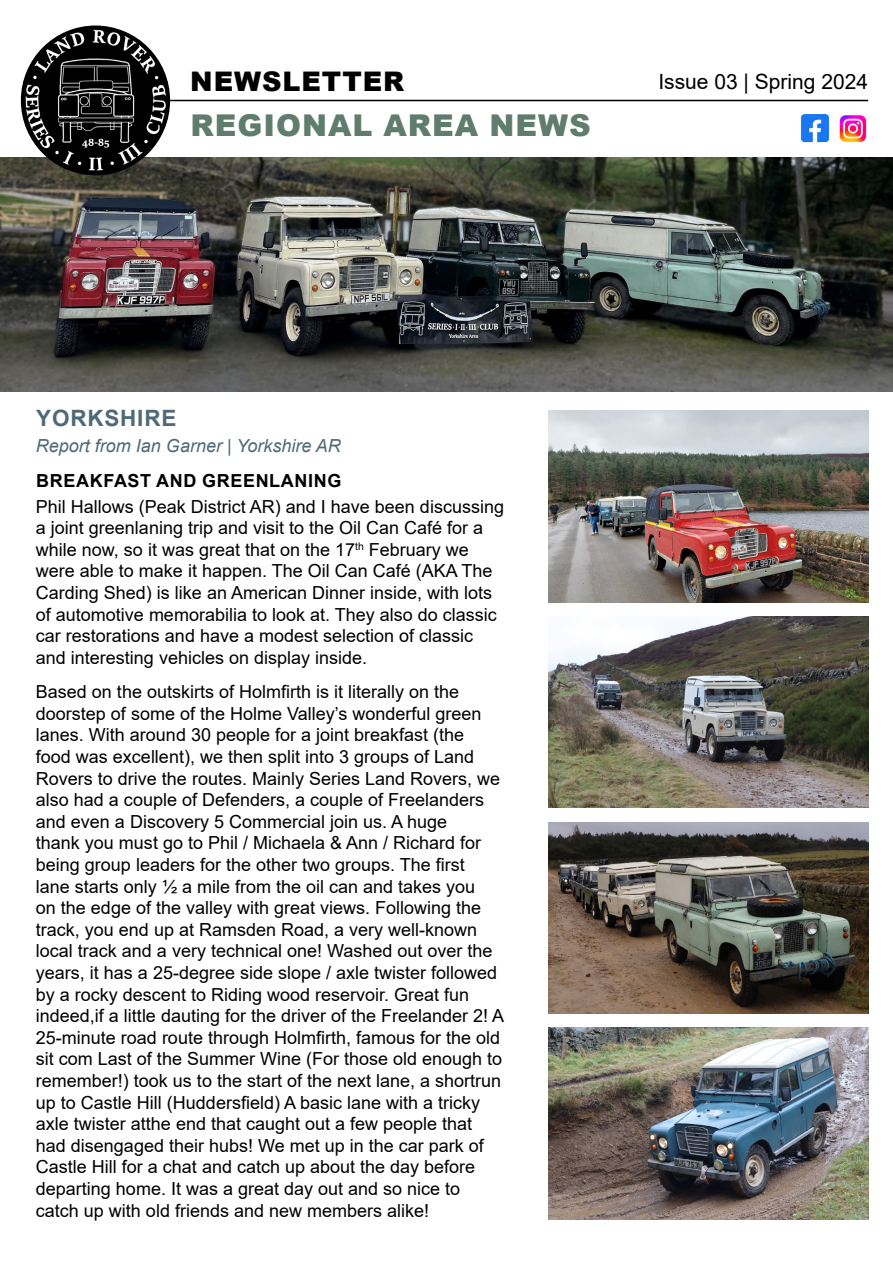
<style>
.page{position:relative;width:893px;height:1263px;background:#fff}
.page>*{position:absolute;margin:0;border:0;box-sizing:border-box;transform-origin:0 0}
.t1{font:900 30px "Arial";letter-spacing:.035em;color:#607c6d}
.t2{font:900 27px "Arial";letter-spacing:.035em;color:#000}
.t3{font:700 22.5px "Arial";letter-spacing:.035em;color:#4e6a76}
.t4{font:21px "Arial";color:#000}
.t5{font:18px/21.6px "Arial";color:#000}
.t6{font:italic 18px "Arial";color:#4e6a76}
.t7{font:700 18px "Arial";letter-spacing:.035em;color:#000}
</style>
<div class="page">
<img style="left:0;top:157px;width:893px;height:234px">
<hr style="left:170px;top:100px;width:698px;height:1px;background:#000">
<img style="left:801px;top:114px;width:28px;height:29px">
<img style="left:839px;top:114px;width:28px;height:28px">
<img style="left:21px;top:26px;width:149px;height:149px;border-radius:75px">
<img style="left:549px;top:822px;width:319px;height:192px">
<img style="left:549px;top:410px;width:319px;height:192px">
<img style="left:549px;top:616px;width:319px;height:192px">
<img style="left:549px;top:1028px;width:319px;height:191px">
<h2 class="t2" style="left:190px;top:62px;width:215px">NEWSLETTER</h2>
<p class="t4" style="left:658px;top:67px;width:211px">Issue 03 | Spring 2024</p>
<h1 class="t1" style="left:190px;top:103px;width:402px">REGIONAL AREA NEWS</h1>
<p class="t3" style="left:36px;top:403px;width:142px">YORKSHIRE</p>
<p class="t6" style="left:36px;top:434px;width:306px">Report from Ian Garner | Yorkshire AR</p>
<p class="t7" style="left:36px;top:468px;width:307px">BREAKFAST AND GREENLANING</p>
<p class="t5" style="left:36px;top:495px;width:470px">Phil Hallows (Peak District AR) and I have been discussing a joint greenlaning trip and visit to the Oil Can Café for a while now, so it was great that on the 17<sup>th</sup> February we were able to make it happen. The Oil Can Café (AKA The Carding Shed) is like an American Dinner inside, with lots of automotive memorabilia to look at. They also do classic car restorations and have a modest selection of classic and interesting vehicles on display inside.</p>
<p class="t5" style="left:36px;top:681px;width:470px">Based on the outskirts of Holmfirth is it literally on the doorstep of some of the Holme Valley’s wonderful green lanes. With around 30 people for a joint breakfast (the<br>food was excellent), we then split into 3 groups of Land Rovers to drive the routes. Mainly Series Land Rovers, we also had a couple of Defenders, a couple of Freelanders and even a Discovery 5 Commercial join us. A huge<br>thank you must go to Phil / Michaela &amp; Ann / Richard for being group leaders for the other two groups. The first<br>lane starts only ½ a mile from the oil can and takes you<br>on the edge of the valley with great views. Following the track, you end up at Ramsden Road, a very well-known local track and a very technical one! Washed out over the years, it has a 25-degree side slope / axle twister followed by a rocky descent to Riding wood reservoir. Great fun indeed,if a little dauting for the driver of the Freelander 2! A 25-minute road route through Holmfirth, famous for the old sit com Last of the Summer Wine (For those old enough to remember!) took us to the start of the next lane, a shortrun up to Castle Hill (Huddersfield) A basic lane with a tricky axle twister atthe end that caught out a few people that had disengaged their hubs! We met up in the car park of Castle Hill for a chat and catch up about the day before departing home. It was a great day out and so nice to catch up with old friends and new members alike!</p>
</div>
